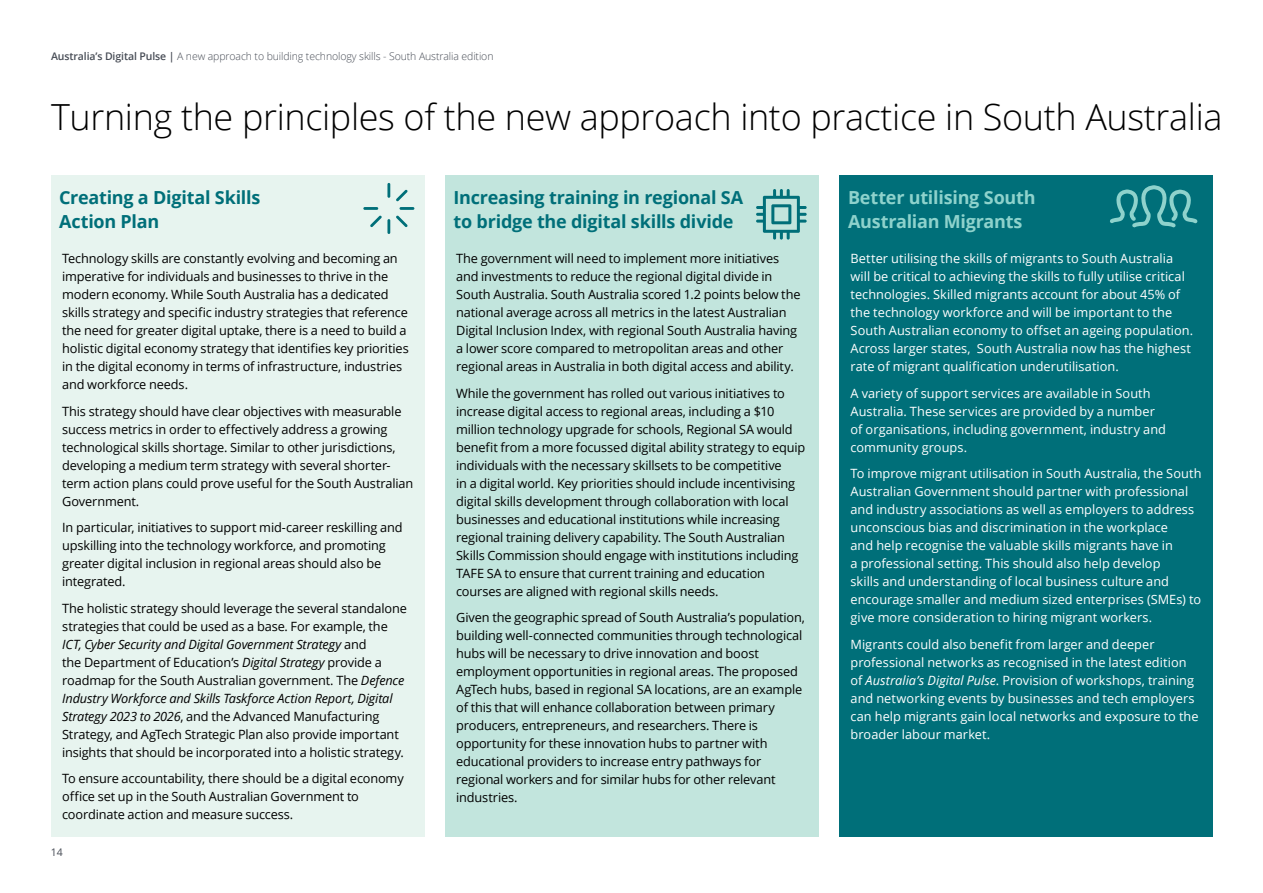
<style>
.page{position:relative;width:1263px;height:893px;background:#fff}
.page>*{position:absolute;margin:0;border:0;box-sizing:border-box;transform-origin:0 0}
.Story_heading_light__30_36pt{font:300 36px "Open Sans";letter-spacing:-.01em;color:#000}
.Body_copy__8_5_12pt{font:700 18px/24px "Open Sans";letter-spacing:-.015em;color:#006f79}
.Body_copy__8_5_12pt-2{font:700 18px/24px "Open Sans";letter-spacing:-.015em;color:#8ed2cc}
.Body_copy__8_5_12pt-3{font:12.75px/18px "Open Sans";letter-spacing:-.01em;color:#000}
.Body_copy__8_5_12pt-4{font:12.75px/18px "Open Sans";letter-spacing:.005em;color:#fff}
.t1{font:300 10.5px "Open Sans";letter-spacing:-.01em;color:#474c55}
.t2{font:10.5px "Open Sans";color:#474c55}
.s1{font-weight:600}
.s2{font-style:italic}
</style>
<div class="page">
<div style="left:51px;top:176px;width:373px;height:661px;background:#e7f4ef"></div>
<div style="left:445px;top:176px;width:373px;height:661px;background:#c2e5dd"></div>
<div style="left:839px;top:176px;width:373px;height:661px;background:#006f79"></div>
<svg style="left:1110px;top:185px;width:88px;height:43px"></svg>
<hr style="left:387px;top:183px;width:3px;height:15px;background:#006f79">
<svg style="left:396px;top:190px;width:12px;height:11px"></svg>
<hr style="left:399px;top:207px;width:15px;height:3px;background:#006f79">
<svg style="left:396px;top:216px;width:12px;height:11px"></svg>
<hr style="left:387px;top:219px;width:3px;height:15px;background:#006f79">
<svg style="left:370px;top:216px;width:12px;height:11px"></svg>
<hr style="left:363px;top:207px;width:15px;height:3px;background:#006f79">
<svg style="left:756px;top:189px;width:51px;height:51px"></svg>
<p class="t1" style="left:51px;top:49px;width:444px"><span class="s1">Australia’s Digital Pulse |</span> A new approach to building technology skills - South Australia edition</p>
<p class="Story_heading_light__30_36pt" style="left:51px;top:92px;width:1173px">Turning the principles of the new approach into practice in South Australia</p>
<p class="Body_copy__8_5_12pt" style="left:59px;top:185px;width:203px">Creating a Digital Skills<br>Action Plan</p>
<p class="Body_copy__8_5_12pt-3" style="left:62px;top:249px;width:348px">Technology skills are constantly evolving and becoming an imperative for individuals and businesses to thrive in the modern economy. While South Australia has a dedicated skills strategy and specific industry strategies that reference the need for greater digital uptake, there is a need to build a holistic digital economy strategy that identifies key priorities in the digital economy in terms of infrastructure, industries and workforce needs.</p>
<p class="Body_copy__8_5_12pt-3" style="left:62px;top:402px;width:353px">This strategy should have clear objectives with measurable success metrics in order to effectively address a growing technological skills shortage. Similar to other jurisdictions, developing a medium term strategy with several shorter&shy;term action plans could prove useful for the South Australian Government.</p>
<p class="Body_copy__8_5_12pt-3" style="left:62px;top:518px;width:342px">In particular, initiatives to support mid-career reskilling and upskilling into the technology workforce, and promoting greater digital inclusion in regional areas should also be integrated.</p>
<p class="Body_copy__8_5_12pt-3" style="left:62px;top:599px;width:346px">The holistic strategy should leverage the several standalone strategies that could be used as a base. For example, the <span class="s2">ICT, Cyber Security and Digital Government Strategy</span> and<br>the Department of Education’s <span class="s2">Digital Strategy</span> provide a roadmap for the South Australian government. The <span class="s2">Defence Industry Workforce and Skills Taskforce Action Report, Digital Strategy 2023 to 2026</span>, and the Advanced Manufacturing Strategy, and AgTech Strategic Plan also provide important insights that should be incorporated into a holistic strategy.</p>
<p class="Body_copy__8_5_12pt-3" style="left:62px;top:769px;width:343px">To ensure accountability, there should be a digital economy office set up in the South Australian Government to coordinate action and measure success.</p>
<p class="t2" style="left:51px;top:845px;width:13px">14</p>
<p class="Body_copy__8_5_12pt" style="left:454px;top:185px;width:291px">Increasing training in regional SA to bridge the digital skills divide</p>
<p class="Body_copy__8_5_12pt-3" style="left:456px;top:249px;width:346px">The government will need to implement more initiatives and investments to reduce the regional digital divide in South Australia. South Australia scored 1.2 points below the national average across all metrics in the latest Australian Digital Inclusion Index, with regional South Australia having a lower score compared to metropolitan areas and other regional areas in Australia in both digital access and ability.</p>
<p class="Body_copy__8_5_12pt-3" style="left:456px;top:384px;width:351px">While the government has rolled out various initiatives to increase digital access to regional areas, including a $10 million technology upgrade for schools, Regional SA would benefit from a more focussed digital ability strategy to equip individuals with the necessary skillsets to be competitive<br>in a digital world. Key priorities should include incentivising digital skills development through collaboration with local businesses and educational institutions while increasing regional training delivery capability. The South Australian Skills Commission should engage with institutions including TAFE SA to ensure that current training and education courses are aligned with regional skills needs.</p>
<p class="Body_copy__8_5_12pt-3" style="left:456px;top:608px;width:350px">Given the geographic spread of South Australia’s population, building well-connected communities through technological hubs will be necessary to drive innovation and boost employment opportunities in regional areas. The proposed AgTech hubs, based in regional SA locations, are an example of this that will enhance collaboration between primary producers, entrepreneurs, and researchers. There is opportunity for these innovation hubs to partner with educational providers to increase entry pathways for regional workers and for similar hubs for other relevant industries.</p>
<p class="Body_copy__8_5_12pt-2" style="left:848px;top:185px;width:189px">Better utilising South<br>Australian Migrants</p>
<p class="Body_copy__8_5_12pt-4" style="left:850px;top:249px;width:344px">Better utilising the skills of migrants to South Australia will be critical to achieving the skills to fully utilise critical technologies. Skilled migrants account for about 45% of the technology workforce and will be important to the South Australian economy to offset an ageing population.<br>Across larger states, South Australia now has the highest rate of migrant qualification underutilisation.</p>
<p class="Body_copy__8_5_12pt-4" style="left:850px;top:384px;width:317px">A variety of support services are available in South Australia. These services are provided by a number of organisations, including government, industry and community groups.</p>
<p class="Body_copy__8_5_12pt-4" style="left:850px;top:464px;width:352px">To improve migrant utilisation in South Australia, the South Australian Government should partner with professional and industry associations as well as employers to address unconscious bias and discrimination in the workplace<br>and help recognise the valuable skills migrants have in<br>a professional setting. This should also help develop<br>skills and understanding of local business culture and encourage smaller and medium sized enterprises (SMEs) to give more consideration to hiring migrant workers.</p>
<p class="Body_copy__8_5_12pt-4" style="left:850px;top:635px;width:350px">Migrants could also benefit from larger and deeper professional networks as recognised in the latest edition of <span class="s2">Australia’s Digital Pulse</span>. Provision of workshops, training and networking events by businesses and tech employers can help migrants gain local networks and exposure to the broader labour market.</p>
</div>
